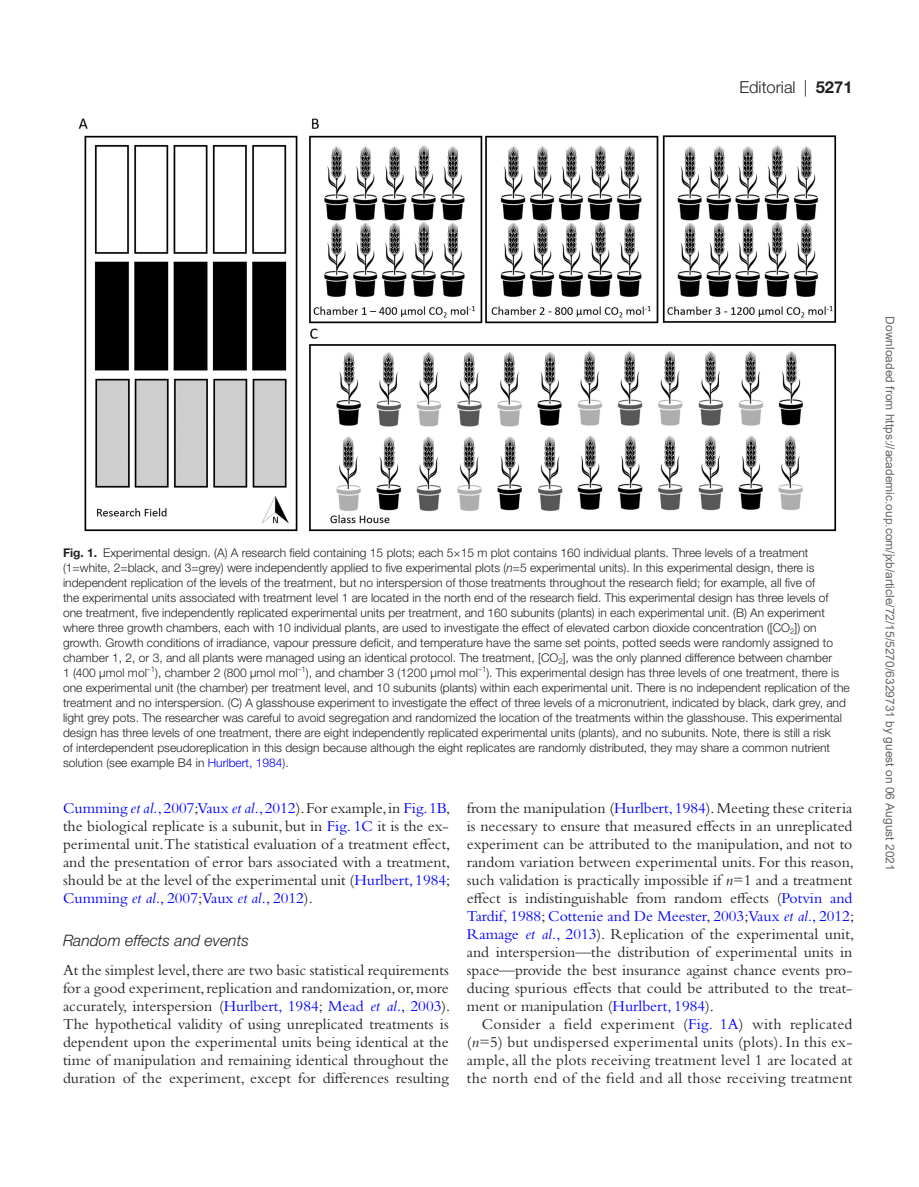
<style>
.page{position:relative;width:919px;height:1187px;background:#fff}
.page>*{position:absolute;margin:0;border:0;box-sizing:border-box;transform-origin:0 0}
.t1{font:300 16.5px "Helvetica Neue LT Std";color:#231f20}
.t2{font:15.75px/18px "Bembo Std";color:#231f20;text-align:justify}
.t3{font:italic 300 15.75px "Helvetica Neue LT Std";color:#231f20}
.t4{font:300 12px/15px "Helvetica Neue LT Std";color:#231f20}
.t5{font:12px "Arial";color:#666}
.s1{font-weight:700}
.s2{font-style:italic}
.s3{color:#00f}
.s4{font-style:italic;color:#00f}
</style>
<div class="page">
<img style="left:78px;top:118px;width:759px;height:414px">
<h1 class="t1" style="left:739px;top:77px;width:115px">Editorial | <span class="s1">5271</span></h1>
<p class="t4" style="left:63px;top:544px;width:788px"><span class="s1">Fig. 1.</span> Experimental design. (A) A research field containing 15 plots; each 5×15 m plot contains 160 individual plants. Three levels of a treatment (1=white, 2=black, and 3=grey) were independently applied to five experimental plots (<span class="s2">n</span>=5 experimental units). In this experimental design, there is independent replication of the levels of the treatment, but no interspersion of those treatments throughout the research field; for example, all five of<br>the experimental units associated with treatment level 1 are located in the north end of the research field. This experimental design has three levels of one treatment, five independently replicated experimental units per treatment, and 160 subunits (plants) in each experimental unit. (B) An experiment where three growth chambers, each with 10 individual plants, are used to investigate the effect of elevated carbon dioxide concentration ([CO<sub>2</sub>]) on growth. Growth conditions of irradiance, vapour pressure deficit, and temperature have the same set points, potted seeds were randomly assigned to chamber 1, 2, or 3, and all plants were managed using an identical protocol. The treatment, [CO<sub>2</sub>], was the only planned difference between chamber<br>1 (400 μmol mol<sup>–1</sup>), chamber 2 (800 μmol mol<sup>–1</sup>), and chamber 3 (1200 μmol mol<sup>–1</sup>). This experimental design has three levels of one treatment, there is one experimental unit (the chamber) per treatment level, and 10 subunits (plants) within each experimental unit. There is no independent replication of the treatment and no interspersion. (C) A glasshouse experiment to investigate the effect of three levels of a micronutrient, indicated by black, dark grey, and light grey pots. The researcher was careful to avoid segregation and randomized the location of the treatments within the glasshouse. This experimental design has three levels of one treatment, there are eight independently replicated experimental units (plants), and no subunits. Note, there is still a risk<br>of interdependent pseudoreplication in this design because although the eight replicates are randomly distributed, they may share a common nutrient solution (see example B4 in <span class="s3">Hurlbert, 1984</span>).</p>
<p class="t2" style="left:63px;top:798px;width:389px"><span class="s3">Cumming</span> <span class="s4">et al.</span><span class="s3">, 2007</span>;<span class="s3">Vaux</span> <span class="s4">et al.</span><span class="s3">, 2012</span>). For example, in <span class="s3">Fig. 1B</span>, the biological replicate is a subunit, but in <span class="s3">Fig. 1C</span> it is the ex&shy;perimental unit.The statistical evaluation of a treatment effect, and the presentation of error bars associated with a treatment, should be at the level of the experimental unit (<span class="s3">Hurlbert, 1984</span>; <span class="s3">Cumming</span> <span class="s4">et al.</span><span class="s3">, 2007</span>;<span class="s3">Vaux</span> <span class="s4">et al.</span><span class="s3">, 2012</span>).</p>
<h2 class="t3" style="left:63px;top:931px;width:187px">Random effects and events</h2>
<p class="t2" style="left:63px;top:960px;width:389px">At the simplest level, there are two basic statistical requirements for a good experiment, replication and randomization, or, more accurately, interspersion (<span class="s3">Hurlbert, 1984</span>; <span class="s3">Mead</span> <span class="s4">et al.</span><span class="s3">, 2003</span>).<br>The hypothetical validity of using unreplicated treatments is dependent upon the experimental units being identical at the time of manipulation and remaining identical throughout the duration of the experiment, except for differences resulting</p>
<p class="t2" style="left:466px;top:798px;width:389px">from the manipulation (<span class="s3">Hurlbert, 1984</span>). Meeting these criteria is necessary to ensure that measured effects in an unreplicated experiment can be attributed to the manipulation, and not to random variation between experimental units. For this reason, such validation is practically impossible if <span class="s2">n</span>=1 and a treatment effect is indistinguishable from random effects (<span class="s3">Potvin and Tardif, 1988</span>; <span class="s3">Cottenie and De Meester, 2003</span>;<span class="s3">Vaux</span> <span class="s4">et al.</span><span class="s3">, 2012</span>; <span class="s3">Ramage</span> <span class="s4">et al.</span><span class="s3">, 2013</span>). Replication of the experimental unit, and interspersion—the distribution of experimental units in space—provide the best insurance against chance events pro&shy;ducing spurious effects that could be attributed to the treat&shy;ment or manipulation (<span class="s3">Hurlbert, 1984</span>).</p>
<p class="t2" style="left:467px;top:1014px;width:387px;text-indent:15px">Consider a field experiment (<span class="s3">Fig. 1A</span>) with replicated (<span class="s2">n</span>=5) but undispersed experimental units (plots). In this ex&shy;ample, all the plots receiving treatment level 1 are located at the north end of the field and all those receiving treatment</p>
<p class="t5" style="left:894px;top:316px;width:555px;rotate:90deg">Downloaded from https://academic.oup.com/jxb/article/72/15/5270/6329731 by guest on 06 August 2021</p>
</div>
